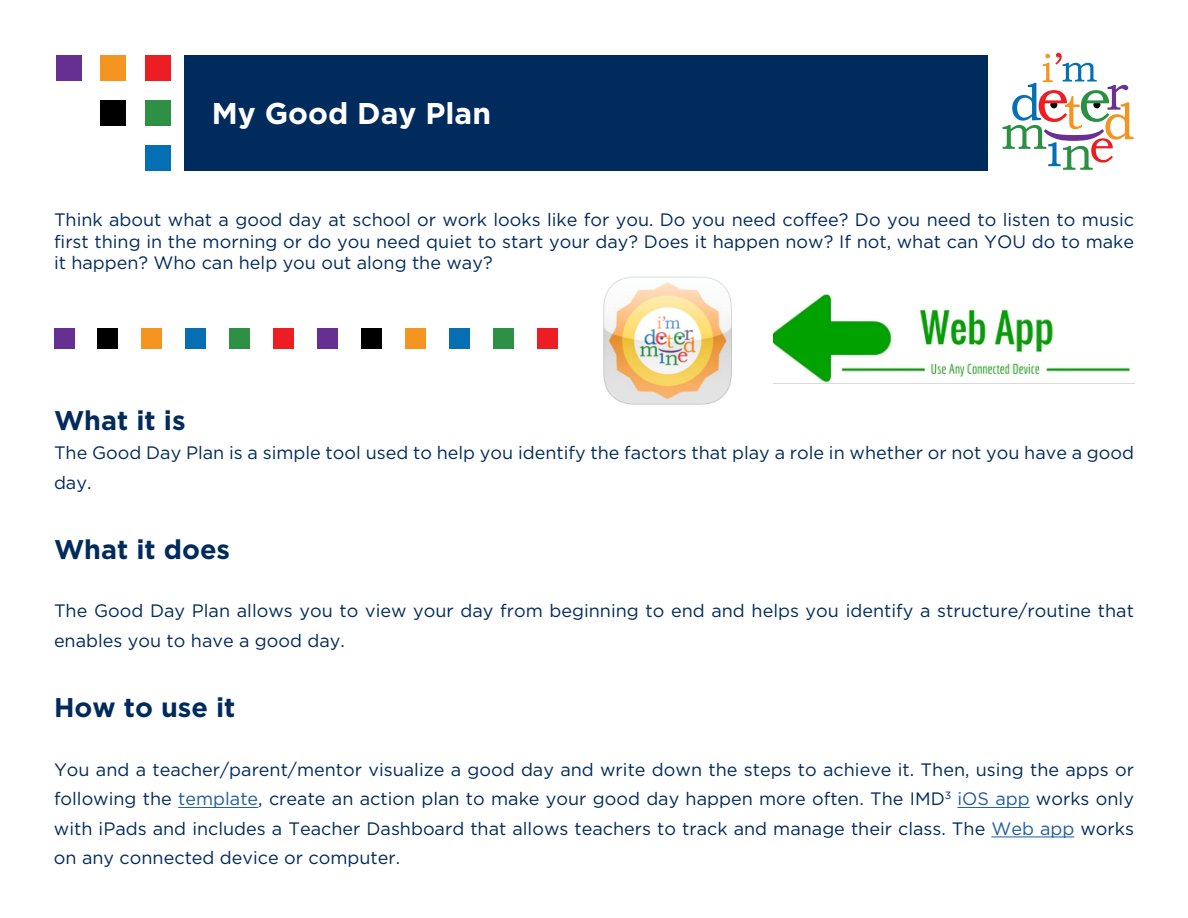
<style>
.page{position:relative;width:1188px;height:918px;background:#fff}
.page>*{position:absolute;margin:0;border:0;box-sizing:border-box;transform-origin:0 0}
.t1{font:700 30px "Gotham";color:#fff}
.t2{font:700 27px "Gotham";color:#002b5c}
.t3{font:18px/29.4px "Gotham";color:#002b5c;text-align:justify}
.s1{color:#215e9e}
</style>
<div class="page">
<svg style="left:1003px;top:53px;width:131px;height:117px"></svg>
<div style="left:184px;top:55px;width:804px;height:116px;background:#002b5c"></div>
<div style="left:145px;top:55px;width:26px;height:26px;background:#ed1d24"></div>
<div style="left:101px;top:100px;width:25px;height:26px;background:#000"></div>
<div style="left:145px;top:100px;width:26px;height:26px;background:#2e9045"></div>
<div style="left:56px;top:55px;width:26px;height:26px;background:#653092"></div>
<div style="left:101px;top:55px;width:25px;height:26px;background:#f49521"></div>
<div style="left:145px;top:145px;width:26px;height:26px;background:#066fb4"></div>
<hr style="left:178px;top:807px;width:80px;height:1px;background:#215e9e">
<hr style="left:957px;top:807px;width:73px;height:1px;background:#215e9e">
<hr style="left:991px;top:837px;width:83px;height:1px;background:#215e9e">
<img style="left:774px;top:293px;width:357px;height:90px">
<div style="left:537px;top:328px;width:20px;height:20px;background:#ed1d24"></div>
<div style="left:274px;top:328px;width:20px;height:20px;background:#ed1d24"></div>
<div style="left:362px;top:328px;width:20px;height:20px;background:#000"></div>
<div style="left:98px;top:328px;width:20px;height:20px;background:#000"></div>
<div style="left:493px;top:328px;width:20px;height:20px;background:#2e9045"></div>
<div style="left:230px;top:328px;width:20px;height:20px;background:#2e9045"></div>
<div style="left:318px;top:328px;width:20px;height:20px;background:#653092"></div>
<div style="left:54px;top:328px;width:20px;height:20px;background:#653092"></div>
<div style="left:405px;top:328px;width:20px;height:20px;background:#f49521"></div>
<div style="left:142px;top:328px;width:20px;height:20px;background:#f49521"></div>
<div style="left:449px;top:328px;width:20px;height:20px;background:#066fb4"></div>
<div style="left:186px;top:328px;width:20px;height:20px;background:#066fb4"></div>
<img style="left:603px;top:276px;width:129px;height:129px">
<h1 class="t1" style="left:212px;top:96px;width:281px">My Good Day Plan</h1>
<p class="t3" style="left:54px;top:208px;width:1082px;line-height:21.6px">Think about what a good day at school or work looks like for you. Do you need coffee? Do you need to listen to music first thing in the morning or do you need quiet to start your day? Does it happen now? If not, what can YOU do to make it happen? Who can help you out along the way?</p>
<h2 class="t2" style="left:54px;top:405px;width:133px">What it is</h2>
<p class="t3" style="left:54px;top:438px;width:1082px">The Good Day Plan is a simple tool used to help you identify the factors that play a role in whether or not you have a good day.</p>
<h2 class="t2" style="left:54px;top:533px;width:178px">What it does</h2>
<p class="t3" style="left:54px;top:596px;width:1081px">The Good Day Plan allows you to view your day from beginning to end and helps you identify a structure/routine that enables you to have a good day.</p>
<h2 class="t2" style="left:54px;top:692px;width:183px">How to use it</h2>
<p class="t3" style="left:54px;top:754px;width:1082px">You and a teacher/parent/mentor visualize a good day and write down the steps to achieve it. Then, using the apps or following the <span class="s1">template</span>, create an action plan to make your good day happen more often. The IMD<sup>3</sup> <span class="s1">iOS app</span> works only with iPads and includes a Teacher Dashboard that allows teachers to track and manage their class. The <span class="s1">Web app</span> works on any connected device or computer.</p>
</div>
